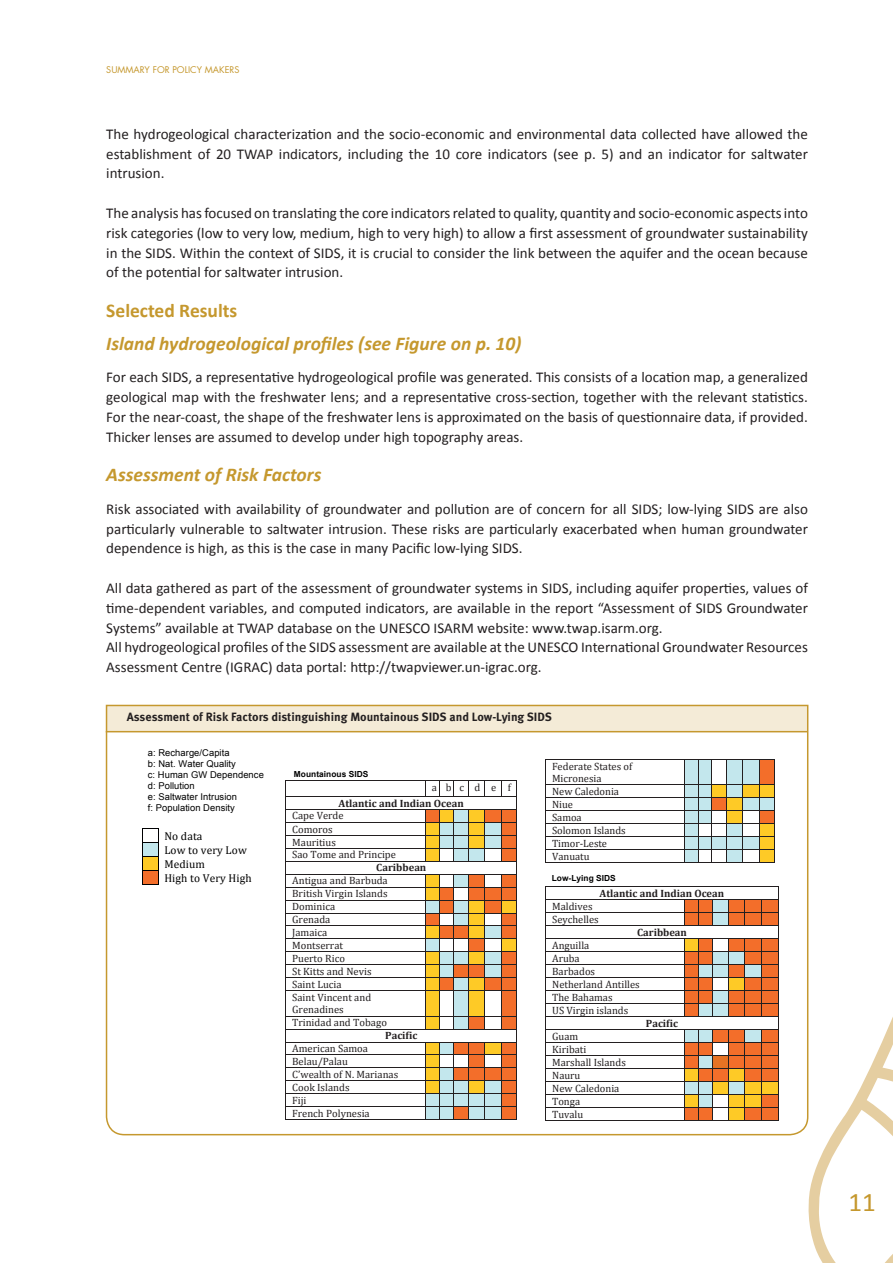
<style>
.page{position:relative;width:893px;height:1263px;background:#fff}
.page>*{position:absolute;margin:0;border:0;box-sizing:border-box;transform-origin:0 0}
.t1{font:27px "Calibri";color:#c5982e}
.t2{font:italic 700 19.5px "Calibri";color:#c5982e}
.t3{font:700 19.5px "Calibri";color:#c5982e}
.t4{font:15px/19.8px "Calibri";color:#231f20;text-align:justify}
.t5{font:700 12px "Meta Pro";color:#231f20}
.t6{font:11.4px/14.1px "Cambria";letter-spacing:.01em;color:#000001}
.t7{font:10.65px/13px "Cambria";color:#231f20}
.t8{font:700 10.65px "Cambria";color:#231f20}
.t9{font:10.5px/12.9px "Cambria";color:#231f20}
.t10{font:700 10.5px "Cambria";color:#231f20}
.t11{font:9.3px/10.9px "Arial";letter-spacing:.01em;color:#000001}
.t12{font:9px "Futura";color:#c5982e}
.t13{font:700 8.4px "Arial";letter-spacing:.005em;color:#000001}
</style>
<div class="page">
<svg style="left:808px;top:1017px;width:85px;height:246px"></svg>
<svg style="left:105px;top:704px;width:704px;height:432px"></svg>
<hr style="left:106px;top:731px;width:701px;height:1px;background:#c5982e">
<hr style="left:546px;top:759px;width:138px;height:1px;background:#231f20">
<hr style="left:546px;top:784px;width:138px;height:1px;background:#231f20">
<hr style="left:546px;top:797px;width:138px;height:1px;background:#231f20">
<hr style="left:546px;top:810px;width:138px;height:1px;background:#231f20">
<hr style="left:546px;top:823px;width:138px;height:1px;background:#231f20">
<hr style="left:546px;top:836px;width:138px;height:1px;background:#231f20">
<hr style="left:546px;top:849px;width:138px;height:1px;background:#231f20">
<svg style="left:545px;top:759px;width:1px;height:104px"></svg>
<hr style="left:546px;top:862px;width:138px;height:1px;background:#231f20">
<svg style="left:684px;top:759px;width:91px;height:104px"></svg>
<svg style="left:142px;top:828px;width:17px;height:57px"></svg>
<hr style="left:286px;top:780px;width:139px;height:1px;background:#231f20">
<hr style="left:286px;top:796px;width:139px;height:1px;background:#231f20">
<hr style="left:286px;top:809px;width:139px;height:1px;background:#231f20">
<hr style="left:286px;top:822px;width:139px;height:1px;background:#231f20">
<hr style="left:286px;top:835px;width:139px;height:1px;background:#231f20">
<hr style="left:286px;top:848px;width:139px;height:1px;background:#231f20">
<hr style="left:286px;top:861px;width:139px;height:1px;background:#231f20">
<hr style="left:286px;top:874px;width:139px;height:1px;background:#231f20">
<hr style="left:286px;top:887px;width:139px;height:1px;background:#231f20">
<hr style="left:286px;top:900px;width:139px;height:1px;background:#231f20">
<hr style="left:286px;top:913px;width:139px;height:1px;background:#231f20">
<hr style="left:286px;top:926px;width:139px;height:1px;background:#231f20">
<hr style="left:286px;top:939px;width:139px;height:1px;background:#231f20">
<hr style="left:286px;top:951px;width:139px;height:1px;background:#231f20">
<hr style="left:286px;top:964px;width:139px;height:1px;background:#231f20">
<hr style="left:286px;top:977px;width:139px;height:1px;background:#231f20">
<hr style="left:286px;top:990px;width:139px;height:1px;background:#231f20">
<hr style="left:286px;top:1016px;width:139px;height:1px;background:#231f20">
<hr style="left:286px;top:1029px;width:139px;height:1px;background:#231f20">
<hr style="left:286px;top:1042px;width:139px;height:1px;background:#231f20">
<hr style="left:286px;top:1055px;width:139px;height:1px;background:#231f20">
<hr style="left:286px;top:1067px;width:139px;height:1px;background:#231f20">
<hr style="left:286px;top:1080px;width:139px;height:1px;background:#231f20">
<hr style="left:286px;top:1093px;width:139px;height:1px;background:#231f20">
<hr style="left:286px;top:1106px;width:139px;height:1px;background:#231f20">
<svg style="left:285px;top:780px;width:1px;height:339px"></svg>
<svg style="left:425px;top:780px;width:92px;height:339px"></svg>
<hr style="left:546px;top:886px;width:232px;height:1px;background:#231f20">
<hr style="left:546px;top:899px;width:138px;height:1px;background:#231f20">
<hr style="left:546px;top:912px;width:138px;height:1px;background:#231f20">
<hr style="left:546px;top:925px;width:138px;height:1px;background:#231f20">
<hr style="left:546px;top:938px;width:138px;height:1px;background:#231f20">
<hr style="left:546px;top:951px;width:138px;height:1px;background:#231f20">
<hr style="left:546px;top:964px;width:138px;height:1px;background:#231f20">
<hr style="left:546px;top:977px;width:138px;height:1px;background:#231f20">
<hr style="left:546px;top:990px;width:138px;height:1px;background:#231f20">
<hr style="left:546px;top:1003px;width:138px;height:1px;background:#231f20">
<hr style="left:546px;top:1016px;width:138px;height:1px;background:#231f20">
<hr style="left:546px;top:1029px;width:138px;height:1px;background:#231f20">
<hr style="left:546px;top:1042px;width:138px;height:1px;background:#231f20">
<hr style="left:546px;top:1055px;width:138px;height:1px;background:#231f20">
<hr style="left:546px;top:1068px;width:138px;height:1px;background:#231f20">
<hr style="left:546px;top:1081px;width:138px;height:1px;background:#231f20">
<hr style="left:546px;top:1094px;width:138px;height:1px;background:#231f20">
<hr style="left:546px;top:1107px;width:138px;height:1px;background:#231f20">
<svg style="left:546px;top:887px;width:1px;height:233px"></svg>
<hr style="left:546px;top:1120px;width:138px;height:1px;background:#231f20">
<svg style="left:685px;top:886px;width:94px;height:235px"></svg>
<p class="t12" style="left:106px;top:63px;width:135px">SUMMARY FOR POLICY MAKERS</p>
<p class="t4" style="left:106px;top:124px;width:703px">The hydrogeological characterization and the socio-economic and environmental data collected have allowed the establishment of 20 TWAP indicators, including the 10 core indicators (see p. 5) and an indicator for saltwater intrusion.</p>
<p class="t4" style="left:106px;top:203px;width:703px">The analysis has focused on translating the core indicators related to quality, quantity and socio-economic aspects into risk categories (low to very low, medium, high to very high) to allow a first assessment of groundwater sustainability in the SIDS. Within the context of SIDS, it is crucial to consider the link between the aquifer and the ocean because of the potential for saltwater intrusion.</p>
<h2 class="t3" style="left:106px;top:298px;width:133px">Selected Results</h2>
<h2 class="t2" style="left:106px;top:331px;width:417px">Island hydrogeological profiles (see Figure on p. 10)</h2>
<p class="t4" style="left:106px;top:367px;width:703px">For each SIDS, a representative hydrogeological profile was generated. This consists of a location map, a generalized geological map with the freshwater lens; and a representative cross-section, together with the relevant statistics.<br>For the near-coast, the shape of the freshwater lens is approximated on the basis of questionnaire data, if provided.<br>Thicker lenses are assumed to develop under high topography areas.</p>
<h2 class="t2" style="left:106px;top:462px;width:217px">Assessment of Risk Factors</h2>
<p class="t4" style="left:106px;top:499px;width:703px">Risk associated with availability of groundwater and pollution are of concern for all SIDS; low-lying SIDS are also particularly vulnerable to saltwater intrusion. These risks are particularly exacerbated when human groundwater dependence is high, as this is the case in many Pacific low-lying SIDS.</p>
<p class="t4" style="left:106px;top:578px;width:703px;text-align:left">All data gathered as part of the assessment of groundwater systems in SIDS, including aquifer properties, values of time-dependent variables, and computed indicators, are available in the report “Assessment of SIDS Groundwater Systems” available at TWAP database on the UNESCO ISARM website: www.twap.isarm.org.<br>All hydrogeological profiles of the SIDS assessment are available at the UNESCO International Groundwater Resources Assessment Centre (IGRAC) data portal: http://twapviewer.un-igrac.org.</p>
<p class="t5" style="left:127px;top:710px;width:427px">Assessment of Risk Factors distinguishing Mountainous SIDS and Low-Lying SIDS</p>
<p class="t9" style="left:552px;top:760px;width:82px">Federate States of<br>Micronesia<br>New Caledonia<br>Niue<br>Samoa<br>Solomon Islands<br>Timor--‐Leste<br>Vanuatu</p>
<p class="t11" style="left:148px;top:747px;width:117px">a: Recharge/Capita<br>b: Nat. Water Quality<br>c: Human GW Dependence d: Pollution<br>e: Saltwater Intrusion<br>f: Population Density</p>
<p class="t6" style="left:164px;top:828px;width:89px">No data<br>Low to very Low<br>Medium<br>High to Very High</p>
<p class="t13" style="left:294px;top:768px;width:76px">Mountainous SIDS</p>
<p class="t9" style="left:432px;top:780px;width:80px">abcde f</p>
<p class="t10" style="left:339px;top:795px;width:127px">Atlantic and Indian Ocean</p>
<p class="t9" style="left:292px;top:809px;width:105px">Cape Verde<br>Comoros<br>Mauritius<br>Sao Tome and Principe</p>
<p class="t10" style="left:376px;top:860px;width:52px">Caribbean</p>
<p class="t9" style="left:292px;top:874px;width:97px">Antigua and Barbuda<br>British Virgin Islands<br>Dominica<br>Grenada<br>Jamaica<br>Montserrat<br>Puerto Rico<br>St Kitts and Nevis<br>Saint Lucia<br>Saint Vincent and<br>Grenadines<br>Trinidad and Tobago</p>
<p class="t10" style="left:385px;top:1028px;width:34px">Pacific</p>
<p class="t9" style="left:292px;top:1042px;width:108px">American Samoa<br>Belau/Palau<br>C’wealth of N. Marianas<br>Cook Islands<br>Fiji<br>French Polynesia</p>
<p class="t13" style="left:552px;top:872px;width:66px">Low-Lying SIDS</p>
<p class="t8" style="left:600px;top:886px;width:126px">Atlantic and Indian Ocean</p>
<p class="t7" style="left:552px;top:899px;width:48px">Maldives<br>Seychelles</p>
<p class="t8" style="left:637px;top:924px;width:51px">Caribbean</p>
<p class="t7" style="left:552px;top:938px;width:89px">Anguilla<br>Aruba<br>Barbados<br>Netherland Antilles<br>The Bahamas<br>US Virgin islands</p>
<p class="t8" style="left:646px;top:1016px;width:33px">Pacific</p>
<p class="t7" style="left:552px;top:1029px;width:75px">Guam<br>Kiribati<br>Marshall Islands<br>Nauru<br>New Caledonia<br>Tonga<br>Tuvalu</p>
<h1 class="t1" style="left:848px;top:1185px;width:29px">11</h1>
</div>
